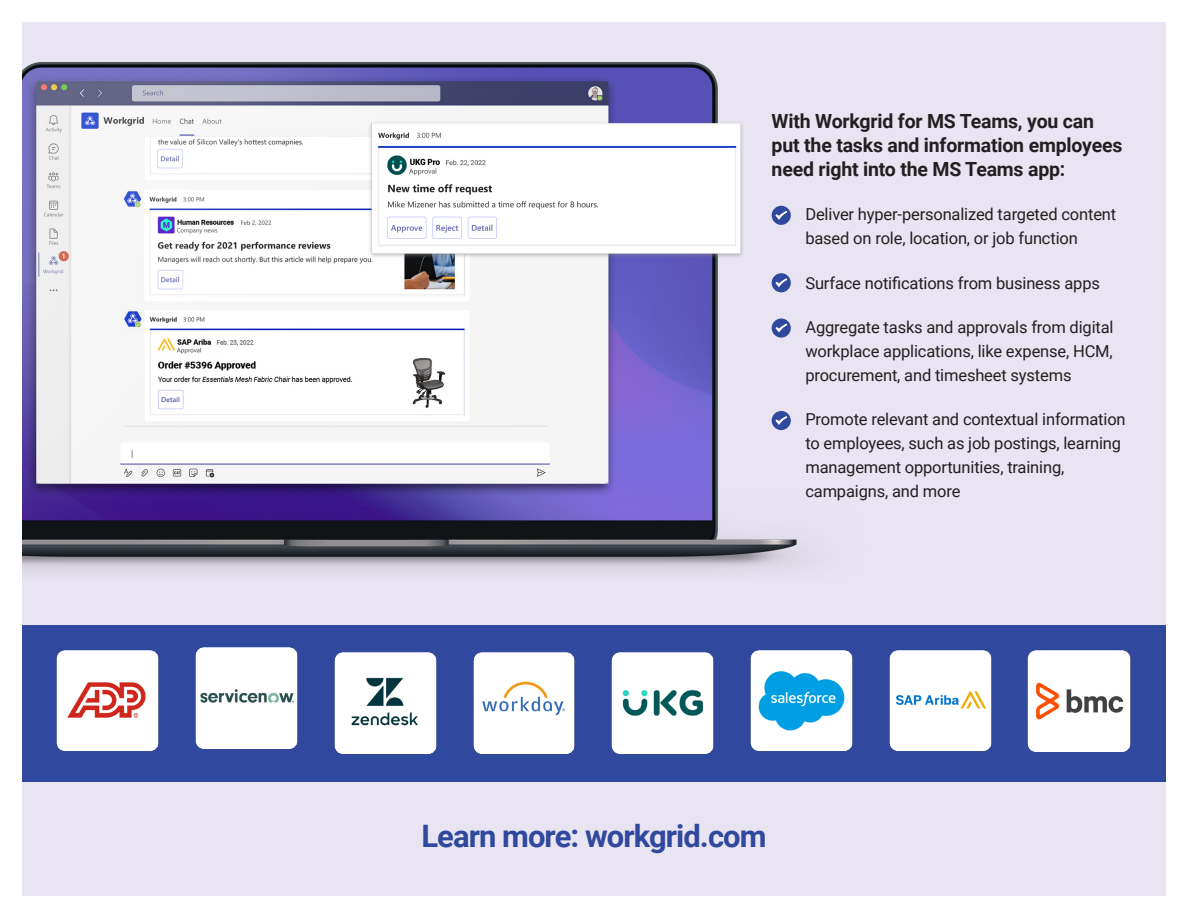
<style>
.page{position:relative;width:1188px;height:918px;background:#e9e4f1}
.page>*{position:absolute;margin:0;border:0;box-sizing:border-box;transform-origin:0 0}
.t1{font:700 30.9px "Roboto";letter-spacing:-.03em;color:#30489e}
.t2{font:700 19.5px/24px "Roboto";letter-spacing:-.01em;color:#231f20}
.t3{font:16.5px/24px "Roboto";letter-spacing:-.01em;color:#231f20}
</style>
<div class="page">
<div style="left:13px;top:625px;width:1159px;height:157px;background:#30489e"></div>
<img style="left:22px;top:62px;width:779px;height:510px">
<div style="left:0;top:896px;width:1188px;height:22px;background:#fff"></div>
<div style="left:0;top:0;width:1188px;height:22px;background:#fff"></div>
<div style="left:0;top:0;width:22px;height:918px;background:#fff"></div>
<div style="left:1166px;top:0;width:22px;height:918px;background:#fff"></div>
<div style="left:772px;top:206px;width:19px;height:19px;background:#30489e;border-radius:50%"></div>
<svg style="left:775px;top:211px;width:12px;height:9px"></svg>
<div style="left:772px;top:273px;width:19px;height:19px;background:#30489e;border-radius:50%"></div>
<svg style="left:775px;top:278px;width:12px;height:9px"></svg>
<div style="left:772px;top:318px;width:19px;height:20px;background:#30489e;border-radius:50%"></div>
<svg style="left:775px;top:324px;width:12px;height:9px"></svg>
<div style="left:772px;top:411px;width:19px;height:19px;background:#30489e;border-radius:50%"></div>
<svg style="left:775px;top:416px;width:12px;height:9px"></svg>
<img style="left:363px;top:94px;width:389px;height:169px">
<img style="left:750px;top:650px;width:103px;height:101px">
<img style="left:889px;top:650px;width:103px;height:101px">
<img style="left:611px;top:652px;width:103px;height:102px">
<img style="left:473px;top:652px;width:102px;height:102px">
<img style="left:334px;top:652px;width:103px;height:102px">
<img style="left:195px;top:647px;width:103px;height:102px">
<img style="left:56px;top:650px;width:103px;height:101px">
<img style="left:1027px;top:650px;width:104px;height:102px">
<p class="t2" style="left:772px;top:108px;width:352px">With Workgrid for MS Teams, you can put the tasks and information employees need right into the MS Teams app:</p>
<p class="t3" style="left:805px;top:202px;width:312px">Deliver hyper-personalized targeted content based on role, location, or job function</p>
<p class="t3" style="left:805px;top:270px;width:296px">Surface notifications from business apps</p>
<p class="t3" style="left:805px;top:314px;width:310px;text-align:justify">Aggregate tasks and approvals from digital workplace applications, like expense, HCM, procurement, and timesheet systems</p>
<p class="t3" style="left:805px;top:407px;width:322px">Promote relevant and contextual information to employees, such as job postings, learning management opportunities, training, campaigns, and more</p>
<p class="t1" style="left:421px;top:815px;width:347px">Learn more: workgrid.com</p>
</div>
